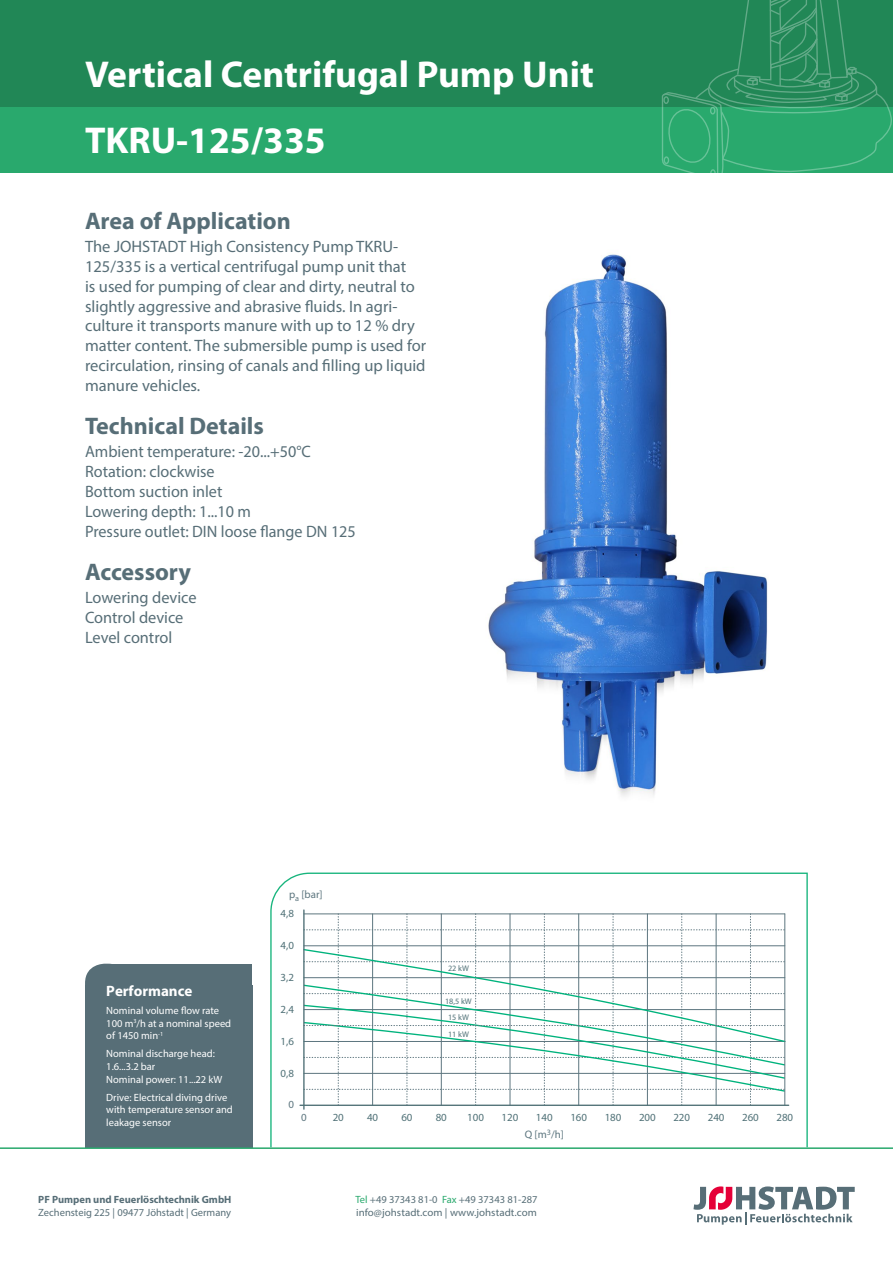
<style>
.page{position:relative;width:893px;height:1263px;background:#fff}
.page>*{position:absolute;margin:0;border:0;box-sizing:border-box;transform-origin:0 0}
.t1{font:700 37.5px/65.8px "Myriad Pro";color:#fff}
.t2{font:700 24px "Myriad Pro";color:#576e77}
.t3{font:16.5px/19.8px "Myriad Pro";color:#576e77}
.t4{font:700 15px "Myriad Pro";color:#fff}
.t5{font:10.95px "Myriad Pro";color:#507177}
.t6{font:10.95px "Myriad Pro";color:#5d767f}
.t7{font:10.5px/12.6px "Myriad Pro";color:#fff}
.t8{font:10.5px/12.6px "Myriad Pro";color:#576e77}
.t9{font:700 10.5px "Myriad Pro";color:#576e77}
.t10{font:8.25px "Myriad Pro";color:#507177}
.s1{color:#29a96d}
</style>
<div class="page">
<div style="left:0;top:0;width:893px;height:172px;background:#29a96d"></div>
<div style="left:0;top:0;width:893px;height:106px;background:#218756"></div>
<svg style="left:693px;top:1186px;width:162px;height:39px"></svg>
<svg style="left:661px;top:0;width:232px;height:173px"></svg>
<img style="left:488px;top:254px;width:280px;height:542px">
<svg style="left:270px;top:872px;width:538px;height:275px"></svg>
<hr style="left:304px;top:913px;width:481px;height:1px;background:#5d767f">
<svg style="left:302px;top:914px;width:484px;height:190px"></svg>
<hr style="left:300px;top:1104px;width:489px;height:2px;background:#507177">
<hr style="left:303px;top:910px;width:2px;height:199px;background:#507177">
<div style="left:85px;top:985px;width:167px;height:162px;background:#576e77"></div>
<div style="left:85px;top:964px;width:43px;height:42px;background:#576e77;border-radius:20px"></div>
<div style="left:106px;top:964px;width:146px;height:98px;background:#576e77"></div>
<hr style="left:0;top:1147px;width:893px;height:2px;background:#29a96d">
<h1 class="t1" style="left:85px;top:41px;width:510px">Vertical Centrifugal Pump Unit<br>TKRU-125/335</h1>
<h2 class="t2" style="left:85px;top:205px;width:207px">Area of Application</h2>
<p class="t3" style="left:85px;top:237px;width:343px">The JOHSTADT High Consistency Pump TKRU-125/335 is a vertical centrifugal pump unit that<br>is used for pumping of clear and dirty, neutral to slightly aggressive and abrasive fluids. In agri&shy;culture it transports manure with up to 12 % dry matter content. The submersible pump is used for recirculation, rinsing of canals and filling up liquid manure vehicles.</p>
<h2 class="t2" style="left:85px;top:410px;width:180px">Technical Details</h2>
<p class="t3" style="left:85px;top:442px;width:272px">Ambient temperature: -20...+50°C<br>Rotation: clockwise<br>Bottom suction inlet<br>Lowering depth: 1...10 m<br>Pressure outlet: DIN loose flange DN 125</p>
<h2 class="t2" style="left:85px;top:556px;width:107px">Accessory</h2>
<p class="t3" style="left:85px;top:588px;width:113px">Lowering device<br>Control device<br>Level control</p>
<p class="t6" style="left:289px;top:888px;width:35px">p<sub>a</sub> [bar]</p>
<p class="t4" style="left:106px;top:981px;width:88px">Performance</p>
<p class="t7" style="left:106px;top:1004px;width:126px">Nominal volume flow rate<br>100 m<sup>3</sup>/h at a nominal speed of 1450 min<sup>-1</sup></p>
<p class="t7" style="left:106px;top:1047px;width:118px">Nominal discharge head:<br>1.6...3.2 bar<br>Nominal power: 11...22 kW</p>
<p class="t7" style="left:106px;top:1090px;width:128px">Drive: Electrical diving drive with temperature sensor and leakage sensor</p>
<p class="t9" style="left:38px;top:1193px;width:195px">PF Pumpen und Feuerlöschtechnik GmbH</p>
<p class="t8" style="left:38px;top:1206px;width:194px">Zechensteig 225 | 09477 Jöhstadt | Germany</p>
<p class="t5" style="left:280px;top:907px;width:15px">4,8</p>
<p class="t5" style="left:280px;top:938px;width:15px">4,0</p>
<p class="t5" style="left:280px;top:970px;width:15px">3,2</p>
<p class="t5" style="left:280px;top:1002px;width:15px">2,4</p>
<p class="t5" style="left:280px;top:1034px;width:15px">1,6</p>
<p class="t5" style="left:280px;top:1066px;width:15px">0,8</p>
<p class="t6" style="left:288px;top:1098px;width:7px">0</p>
<p class="t6" style="left:301px;top:1110px;width:7px">0</p>
<p class="t10" style="left:448px;top:963px;width:22px">22 kW</p>
<p class="t10" style="left:445px;top:996px;width:28px">18,5 kW</p>
<p class="t10" style="left:448px;top:1012px;width:22px">15 kW</p>
<p class="t10" style="left:448px;top:1029px;width:22px">11 kW</p>
<p class="t5" style="left:333px;top:1110px;width:13px">20</p>
<p class="t5" style="left:367px;top:1110px;width:13px">40</p>
<p class="t5" style="left:401px;top:1110px;width:13px">60</p>
<p class="t5" style="left:436px;top:1110px;width:13px">80</p>
<p class="t5" style="left:467px;top:1110px;width:18px">100</p>
<p class="t5" style="left:502px;top:1110px;width:18px">120</p>
<p class="t5" style="left:536px;top:1110px;width:18px">140</p>
<p class="t5" style="left:570px;top:1110px;width:18px">160</p>
<p class="t5" style="left:605px;top:1110px;width:18px">180</p>
<p class="t5" style="left:639px;top:1110px;width:18px">200</p>
<p class="t5" style="left:673px;top:1110px;width:18px">220</p>
<p class="t5" style="left:708px;top:1110px;width:18px">240</p>
<p class="t5" style="left:742px;top:1110px;width:18px">260</p>
<p class="t5" style="left:776px;top:1111px;width:18px">280</p>
<p class="t6" style="left:525px;top:1127px;width:41px">Q [m<sup>3</sup>/h]</p>
<p class="t8" style="left:355px;top:1193px;width:184px"><span class="s1">Tel</span> +49 37343 81-0 <span class="s1">Fax</span> +49 37343 81-287 info@johstadt.com | www.johstadt.com</p>
</div>
